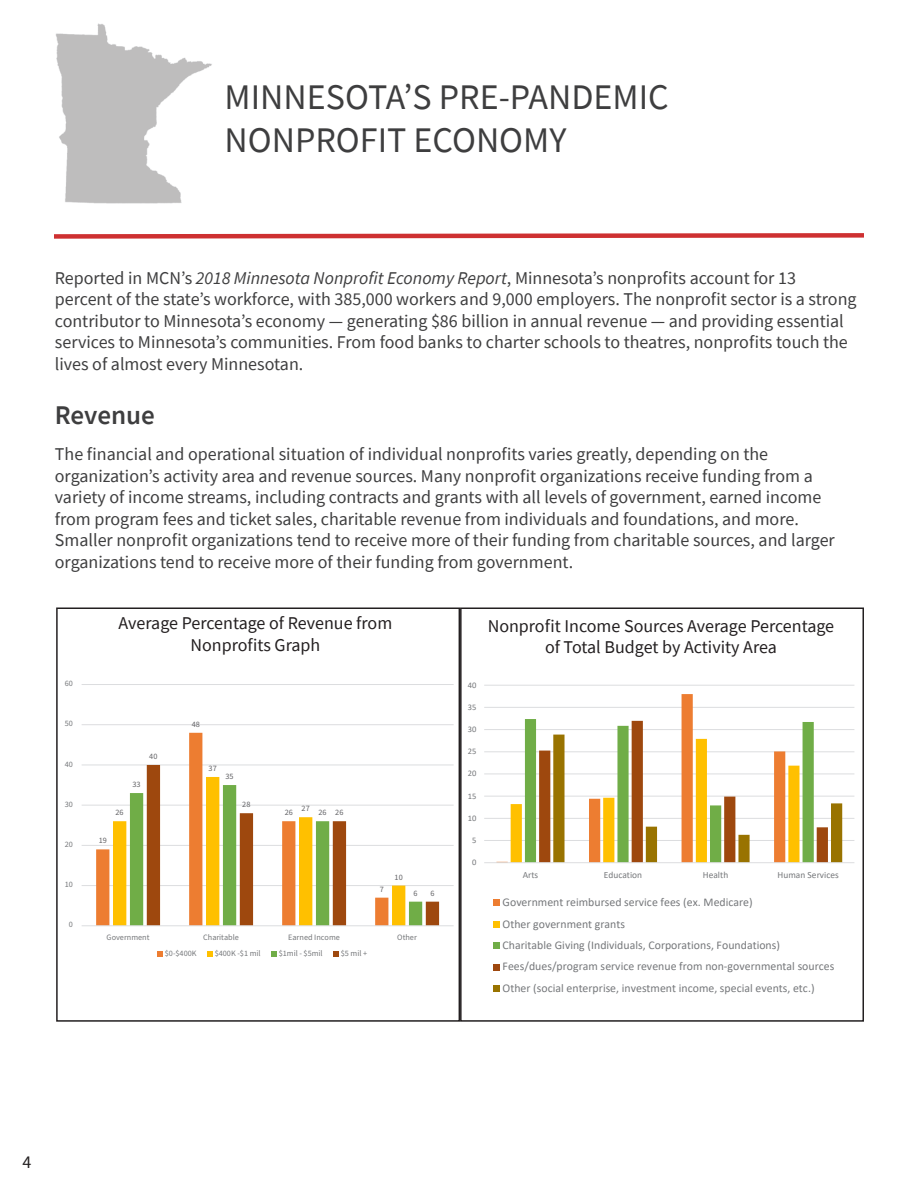
<style>
.page{position:relative;width:918px;height:1188px;background:#fff}
.page>*{position:absolute;margin:0;border:0;box-sizing:border-box;transform-origin:0 0}
.t1{font:36px/43.2px "Source Sans Pro";color:#3e3e3f}
.t2{font:600 27px "Source Sans Pro";color:#3e3e3f}
.t3{font:18px/21.6px "Source Sans Pro";color:#3e3e3f}
.t4{font:18px/21.6px "Source Sans Pro";color:#231f20;text-align:center}
.t5{font:11.85px/21.5px "Calibri";color:#76787b}
.t6{font:9.45px/17.1px "Calibri";color:#76787b}
.t7{font:8.55px "Calibri";color:#76787b}
.t8{font:8.25px "Source Sans Pro";color:#76787b}
.t9{font:8.25px "Source Sans Pro";color:#636366}
.s1{font-style:italic}
</style>
<div class="page">
<img style="left:56px;top:23px;width:156px;height:181px">
<svg style="left:54px;top:233px;width:810px;height:6px;background:#da6364"></svg>
<hr style="left:484px;top:840px;width:370px;height:1px;background:#dcdddf">
<hr style="left:484px;top:818px;width:370px;height:1px;background:#dcdddf">
<hr style="left:484px;top:796px;width:370px;height:1px;background:#dcdddf">
<hr style="left:484px;top:774px;width:370px;height:1px;background:#dcdddf">
<hr style="left:484px;top:751px;width:370px;height:1px;background:#dcdddf">
<hr style="left:484px;top:729px;width:370px;height:1px;background:#dcdddf">
<hr style="left:484px;top:707px;width:370px;height:1px;background:#dcdddf">
<hr style="left:484px;top:685px;width:370px;height:1px;background:#dcdddf">
<svg style="left:496px;top:694px;width:197px;height:168px"></svg>
<svg style="left:511px;top:719px;width:331px;height:143px"></svg>
<hr style="left:484px;top:862px;width:370px;height:1px;background:#dcdddf">
<div style="left:460px;top:608px;width:404px;height:414px;border:2px solid #231f20"></div>
<hr style="left:82px;top:885px;width:372px;height:1px;background:#dcdddf">
<hr style="left:82px;top:845px;width:372px;height:1px;background:#dcdddf">
<hr style="left:82px;top:805px;width:372px;height:1px;background:#dcdddf">
<hr style="left:82px;top:765px;width:372px;height:1px;background:#dcdddf">
<hr style="left:82px;top:724px;width:372px;height:1px;background:#dcdddf">
<hr style="left:82px;top:684px;width:372px;height:1px;background:#dcdddf">
<svg style="left:96px;top:733px;width:292px;height:193px"></svg>
<svg style="left:113px;top:777px;width:34px;height:149px"></svg>
<svg style="left:147px;top:765px;width:292px;height:161px"></svg>
<hr style="left:82px;top:926px;width:372px;height:1px;background:#dcdddf">
<svg style="left:157px;top:952px;width:5px;height:5px"></svg>
<svg style="left:207px;top:952px;width:5px;height:5px"></svg>
<svg style="left:271px;top:952px;width:5px;height:5px"></svg>
<svg style="left:333px;top:952px;width:5px;height:5px"></svg>
<div style="left:56px;top:608px;width:404px;height:414px;border:2px solid #231f20"></div>
<div style="left:493px;top:900px;width:7px;height:6px;background:#ed7d31"></div>
<div style="left:493px;top:921px;width:7px;height:6px;background:#ffc000"></div>
<div style="left:493px;top:942px;width:7px;height:7px;background:#70ad47"></div>
<div style="left:493px;top:964px;width:7px;height:6px;background:#9e480e"></div>
<div style="left:493px;top:985px;width:7px;height:7px;background:#997300"></div>
<p class="t1" style="left:225px;top:75px;width:446px">MINNESOTA’S PRE-PANDEMIC<br>NONPROFIT ECONOMY</p>
<p class="t3" style="left:55px;top:267px;width:803px">Reported in MCN’s <span class="s1">2018 Minnesota Nonprofit Economy Report</span>, Minnesota’s nonprofits account for 13 percent of the state’s workforce, with 385,000 workers and 9,000 employers. The nonprofit sector is a strong contributor to Minnesota’s economy — generating $86 billion in annual revenue — and providing essential services to Minnesota’s communities. From food banks to charter schools to theatres, nonprofits touch the lives of almost every Minnesotan.</p>
<p class="t2" style="left:55px;top:397px;width:102px">Revenue</p>
<p class="t3" style="left:55px;top:443px;width:781px">The financial and operational situation of individual nonprofits varies greatly, depending on the organization’s activity area and revenue sources. Many nonprofit organizations receive funding from a variety of income streams, including contracts and grants with all levels of government, earned income from program fees and ticket sales, charitable revenue from individuals and foundations, and more.<br>Smaller nonprofit organizations tend to receive more of their funding from charitable sources, and larger organizations tend to receive more of their funding from government.</p>
<p class="t4" style="left:119px;top:612px;width:275px">Average Percentage of Revenue from</p>
<p class="t4" style="left:190px;top:634px;width:131px">Nonprofits Graph</p>
<p class="t4" style="left:488px;top:615px;width:348px">Nonprofit Income Sources Average Percentage of Total Budget by Activity Area</p>
<p class="t8" style="left:65px;top:678px;width:10px">60</p>
<p class="t7" style="left:468px;top:679px;width:10px">40</p>
<p class="t7" style="left:468px;top:701px;width:10px">35</p>
<p class="t8" style="left:65px;top:718px;width:10px">50</p>
<p class="t9" style="left:192px;top:719px;width:10px">48</p>
<p class="t7" style="left:468px;top:723px;width:10px">30</p>
<p class="t9" style="left:149px;top:751px;width:10px">40</p>
<p class="t7" style="left:468px;top:745px;width:10px">25</p>
<p class="t8" style="left:65px;top:758px;width:10px">40</p>
<p class="t9" style="left:209px;top:763px;width:10px">37</p>
<p class="t9" style="left:225px;top:771px;width:10px">35</p>
<p class="t7" style="left:468px;top:768px;width:10px">20</p>
<p class="t9" style="left:132px;top:779px;width:10px">33</p>
<p class="t7" style="left:468px;top:790px;width:10px">15</p>
<p class="t8" style="left:65px;top:799px;width:10px">30</p>
<p class="t9" style="left:116px;top:807px;width:10px">26</p>
<p class="t9" style="left:242px;top:799px;width:10px">28</p>
<p class="t9" style="left:285px;top:807px;width:10px">26</p>
<p class="t9" style="left:302px;top:803px;width:10px">27</p>
<p class="t9" style="left:318px;top:807px;width:10px">26</p>
<p class="t9" style="left:335px;top:807px;width:10px">26</p>
<p class="t7" style="left:468px;top:812px;width:10px">10</p>
<p class="t8" style="left:65px;top:839px;width:10px">20</p>
<p class="t9" style="left:99px;top:835px;width:10px">19</p>
<p class="t7" style="left:472px;top:834px;width:6px">5</p>
<p class="t7" style="left:472px;top:856px;width:6px">0</p>
<p class="t8" style="left:65px;top:879px;width:10px">10</p>
<p class="t8" style="left:69px;top:919px;width:6px">0</p>
<p class="t9" style="left:380px;top:883px;width:6px">7</p>
<p class="t9" style="left:395px;top:871px;width:10px">10</p>
<p class="t9" style="left:414px;top:887px;width:6px">6</p>
<p class="t9" style="left:430px;top:887px;width:6px">6</p>
<p class="t8" style="left:107px;top:931px;width:44px">Government</p>
<p class="t8" style="left:203px;top:931px;width:37px">Charitable</p>
<p class="t8" style="left:288px;top:931px;width:53px">Earned Income</p>
<p class="t8" style="left:397px;top:931px;width:21px">Other</p>
<p class="t8" style="left:165px;top:948px;width:33px">$0-$400K</p>
<p class="t8" style="left:215px;top:948px;width:47px">$400K -$1 mil</p>
<p class="t8" style="left:279px;top:948px;width:45px">$1mil - $5mil</p>
<p class="t8" style="left:341px;top:948px;width:28px">$5 mil +</p>
<p class="t6" style="left:523px;top:866px;width:17px">Arts</p>
<p class="t6" style="left:604px;top:866px;width:40px">Education</p>
<p class="t6" style="left:703px;top:866px;width:27px">Health</p>
<p class="t6" style="left:778px;top:866px;width:63px">Human Services</p>
<p class="t5" style="left:503px;top:864px;width:252px;line-height:25px;text-indent:209px">Health<br>Government reimbursed service fees (ex. Medicare)</p>
<p class="t5" style="left:503px;top:913px;width:333px">Other government grants<br>Charitable Giving (Individuals, Corporations, Foundations)<br>Fees/dues/program service revenue from non-governmental sources Other (social enterprise, investment income, special events, etc.)</p>
<p class="t5" style="left:587px;top:866px;width:49px">Education</p>
<p class="t6" style="left:536px;top:937px;width:266px">Fees/dues/program service revenue from non-governmental sources<br>Other (social enterprise, investment income, special events, etc.)</p>
<p class="t4" style="left:23px;top:1151px;width:10px">4</p>
</div>
